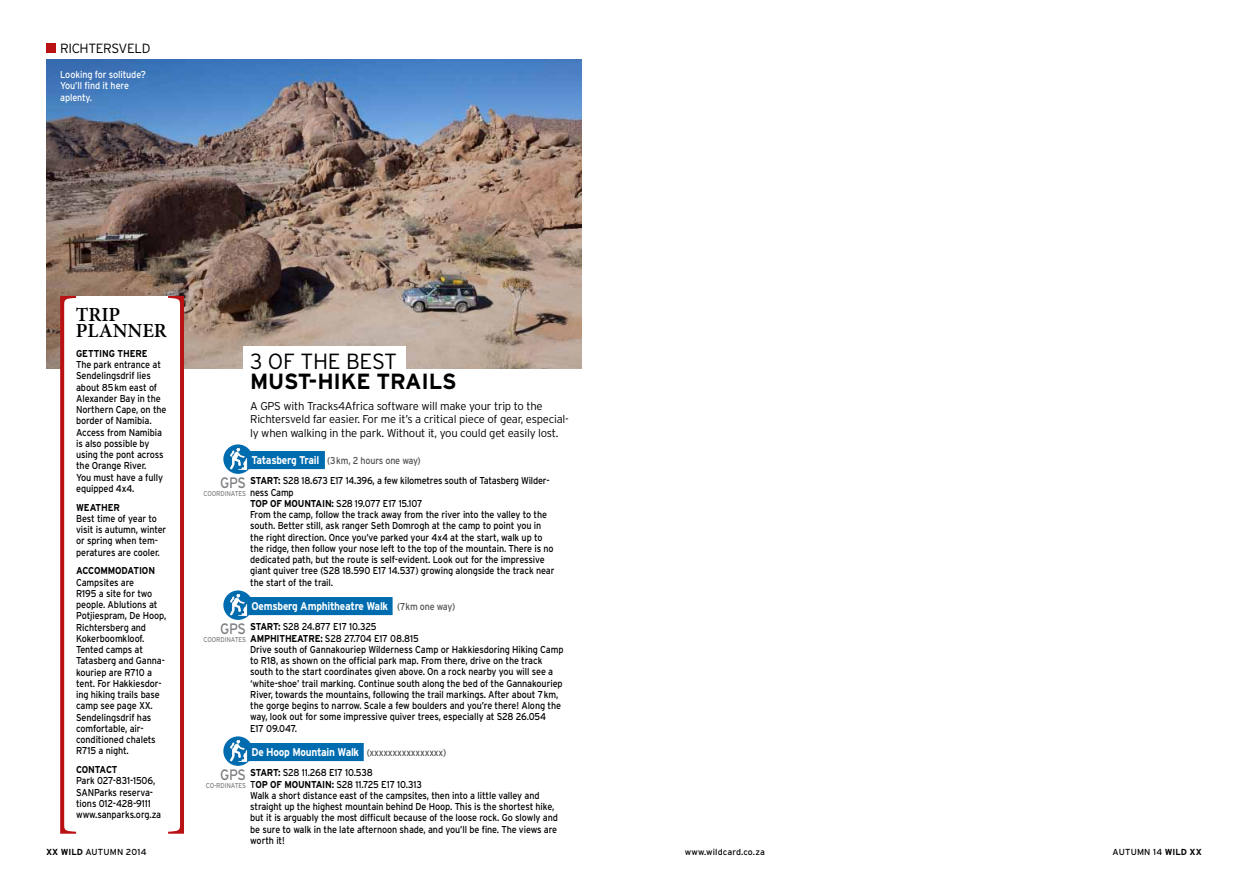
<style>
.page{position:relative;width:1248px;height:886px;background:#fff}
.page>*{position:absolute;margin:0;border:0;box-sizing:border-box;transform-origin:0 0}
.t1{font:700 21.88px "Interstate";letter-spacing:-.01em;color:#000}
.t2{font:300 21.88px "Interstate";color:#000}
.t3{font:600 20px "Minion Pro";color:#000}
.t4{font:15.12px "Interstate";letter-spacing:-.025em;color:#808184;scale:.9 1}
.t5{font:300 13.38px "Interstate";color:#000}
.t6{font:300 11.25px/13.6px "Interstate";letter-spacing:-.02em;color:#000}
.t7{font:700 11.25px "Interstate";letter-spacing:-.025em;color:#fff;scale:.9 1}
.t8{font:10px/11.2px "Interstate";letter-spacing:-.01em;color:#000;scale:.9 1}
.t9{font:10px/11.2px "Interstate";letter-spacing:-.01em;color:#fff;scale:.9 1}
.t10{font:700 10px "Interstate";letter-spacing:-.01em;color:#000;scale:.9 1}
.t11{font:10px "Interstate";letter-spacing:-.02em;color:#525254;scale:.9 1}
.t12{font:10px/11.2px "Interstate";letter-spacing:-.03em;color:#000;scale:.9 1}
.t13{font:8.75px "Interstate";letter-spacing:.02em;color:#000}
.t14{font:7px "Interstate";color:#808184;scale:.9 1}
.s1{font-weight:700;font-size:11.25px;color:#fff}
.s2{font-weight:700}
.s3{font-weight:400;font-size:10px;color:#525254}
</style>
<div class="page">
<img style="left:46px;top:60px;width:535px;height:308px">
<div style="left:243px;top:346px;width:163px;height:47px;background:#fff"></div>
<svg style="left:250px;top:451px;width:75px;height:18px"></svg>
<div style="left:250px;top:743px;width:114px;height:18px;background:#006cb0"></div>
<div style="left:250px;top:597px;width:142px;height:18px;background:#006cb0"></div>
<div style="left:223px;top:444px;width:30px;height:30px;background:#006cb0;border-radius:50%"></div>
<div style="left:223px;top:736px;width:30px;height:30px;background:#006cb0;border-radius:50%"></div>
<div style="left:223px;top:590px;width:30px;height:30px;background:#006cb0;border-radius:50%"></div>
<img style="left:226px;top:445px;width:22px;height:25px">
<img style="left:226px;top:737px;width:22px;height:25px">
<img style="left:226px;top:591px;width:22px;height:25px">
<div style="left:46px;top:43px;width:10px;height:10px;background:#ba1115"></div>
<div style="left:62px;top:296px;width:119px;height:151px;background:#fff"></div>
<svg style="left:60px;top:296px;width:16px;height:538px"></svg>
<svg style="left:168px;top:296px;width:16px;height:538px"></svg>
<h3 class="t5" style="left:60px;top:41px;width:9px">richtersveld</h3>
<p class="t9" style="left:60px;top:69px;width:97px">Looking for solitude?<br>You’ll find it here aplenty.</p>
<h2 class="t3" style="left:76px;top:302px;width:46px">TRIP</h2>
<h2 class="t3" style="left:76px;top:319px;width:87px">PLANNER</h2>
<p class="t10" style="left:76px;top:348px;width:81px">GETTI NG TH ERE</p>
<p class="t8" style="left:76px;top:359px;width:102px">The park entrance at<br>Sendelingsdrif lies about 85km east of<br>Alexander Bay in the<br>Northern Cape, on the border of Namibia.<br>Access from Namibia is also possible by using the pont across the Orange River.<br>You must have a fully equipped 4x4.</p>
<p class="t10" style="left:76px;top:501px;width:50px">WEATH ER</p>
<p class="t8" style="left:76px;top:513px;width:102px">Best time of year to visit is autumn, winter or spring when tem&shy;peratures are cooler.</p>
<p class="t10" style="left:76px;top:565px;width:89px">ACCOMMODATION</p>
<p class="t8" style="left:76px;top:576px;width:102px">Campsites are<br>R195 a site for two people. Ablutions at<br>Potjiespram, De Hoop,<br>Richtersberg and<br>Kokerboomkloof.<br>Tented camps at<br>Tatasberg and Ganna&shy;kouriep are R710 a tent. For Hakkiesdor&shy;ing hiking trails base camp see page XX.<br>Sendelingsdrif has comfortable, air&shy;conditioned chalets<br>R715 a night.</p>
<p class="t10" style="left:76px;top:764px;width:46px">CONTACT</p>
<p class="t8" style="left:76px;top:775px;width:96px">Park 027-831-1506,<br>SANParks reserva&shy;tions 012-428-9111 www.sanparks.org.za</p>
<h1 class="t2" style="left:250px;top:349px;width:64px">3 of the</h1>
<h1 class="t2" style="left:346px;top:349px;width:14px">best</h1>
<h1 class="t1" style="left:250px;top:369px;width:17px">MUS</h1>
<h1 class="t1" style="left:298px;top:369px;width:158px">T-HIKE TRAILS</h1>
<p class="t6" style="left:250px;top:399px;width:320px">A GPS with Tracks4Africa software will make your trip to the<br>Richtersveld far easier. For me it’s a critical piece of gear, especial&shy;ly when walking in the park. Without it, you could get easily lost.</p>
<p class="t11" style="left:251px;top:454px;width:189px"><span class="s1">TATASBERG TRAIL</span> (3km, 2 hours one way)</p>
<p class="t8" style="left:250px;top:475px;width:340px"><span class="s2">START:</span> S28 18.673 E17 14.396, a few kilometres south of Tatasberg Wilder&shy;ness Camp<br><span class="s2">TOP OF MOUNTAI N:</span> S28 19.077 E17 15.107<br>From the camp, follow the track away from the river into the valley to the south. Better still, ask ranger Seth Domrogh at the camp to point you in the right direction. Once you’ve parked your 4x4 at the start, walk up to the ridge, then follow your nose left to the top of the mountain. There is no dedicated path, but the route is self-evident. Look out for the impressive giant quiver tree (S28 18.590 E17 14.537) growing alongside the track near the start of the trail.</p>
<h3 class="t4" style="left:220px;top:475px;width:30px">GPS</h3>
<p class="t14" style="left:203px;top:489px;width:10px">Coordinates</p>
<p class="t7" style="left:251px;top:599px;width:228px">OEMSBERG AMPHITHEATRE WALK <span class="s3">(7km one way)</span></p>
<p class="t12" style="left:250px;top:621px;width:142px"><span class="s2">START:</span> S28 24.877 E17 10.325<br><span class="s2">AMPHITH</span></p>
<h3 class="t4" style="left:220px;top:621px;width:30px">GPS</h3>
<p class="t14" style="left:203px;top:635px;width:10px">Coordinates</p>
<p class="t8" style="left:250px;top:632px;width:350px;text-indent:41px"><span class="s2">EATRE:</span> S28 27.704 E17 08.815<br>Drive south of Gannakouriep Wilderness Camp or Hakkiesdoring Hiking Camp to R18, as shown on the official park map. From there, drive on the track south to the start coordinates given above. On a rock nearby you will see a ‘white-shoe’ trail marking. Continue south along the bed of the Gannakouriep River, towards the mountains, following the trail markings. After about 7km, the gorge begins to narrow. Scale a few boulders and you’re there! Along the way, look out for some impressive quiver trees, especially at S28 26.054<br>E17 09.047.</p>
<p class="t7" style="left:251px;top:745px;width:218px">DE HOOP M OUNTAIN WALK <span class="s3">(xxxxxxxxxxxxxxxx)</span></p>
<p class="t8" style="left:250px;top:767px;width:343px"><span class="s2">START:</span> S28 11.268 E17 10.538<br>T<span class="s2">OP OF MOUNTAI N:</span> S28 11.725 E17 10.313<br>Walk a short distance east of the campsites, then into a little valley and straight up the highest mountain behind De Hoop. This is the shortest hike, but it is arguably the most difficult because of the loose rock. Go slowly and be sure to walk in the late afternoon shade, and you’ll be fine. The views are worth it!</p>
<h3 class="t4" style="left:220px;top:767px;width:30px">GPS</h3>
<p class="t14" style="left:206px;top:781px;width:17px">Co-rdinates</p>
<p class="t13" style="left:46px;top:847px;width:102px"><span class="s2">XX WILD</span> AUTUMN 2014</p>
<p class="t13" style="left:685px;top:847px;width:81px">www.wildcard.co.za</p>
<p class="t13" style="left:1112px;top:847px;width:91px">AUTUMN 14 <span class="s2">WILD XX</span></p>
</div>
